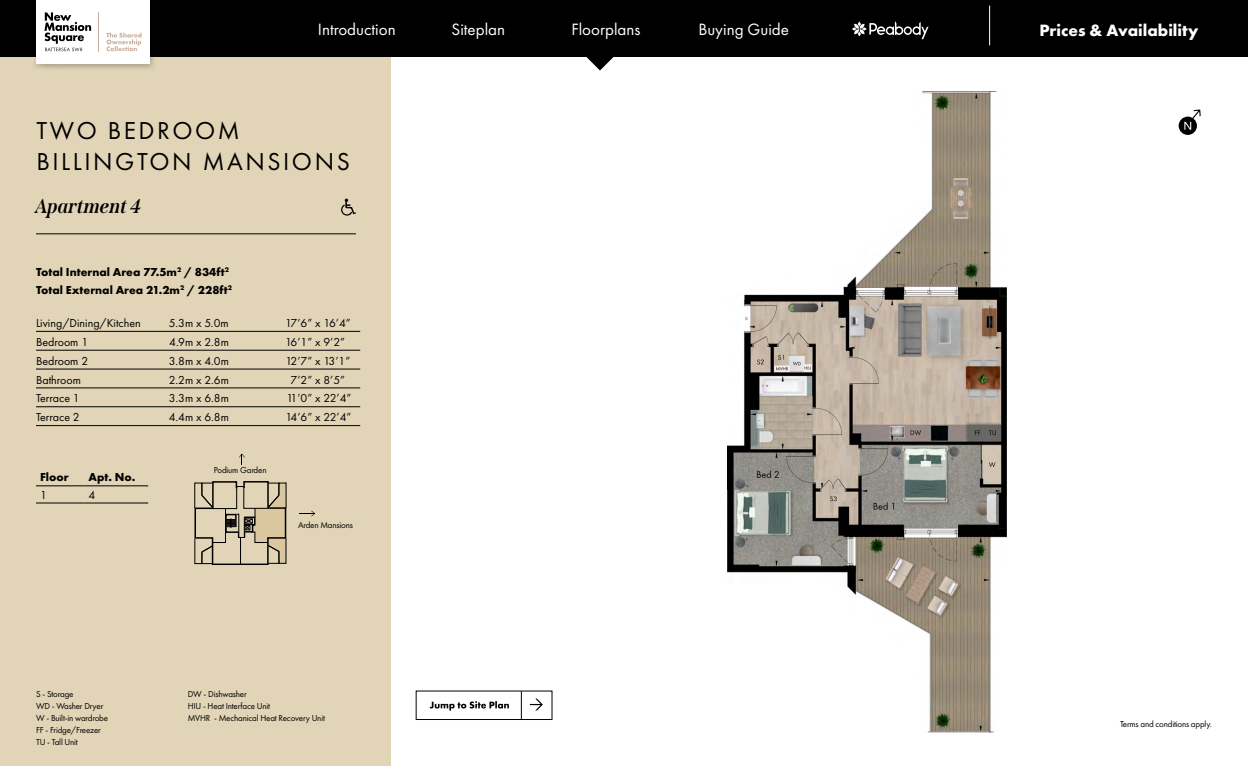
<style>
.page{position:relative;width:1248px;height:766px;background:#fff}
.page>*{position:absolute;margin:0;border:0;box-sizing:border-box;transform-origin:0 0}
.H1_Headers{font:25.4px "Futura PT";letter-spacing:.1em;color:#000}
.t1{font:italic 700 20px "Span";color:#000}
.t2{font:17px "Futura PT";color:#fff}
.t3{font:700 17px "Futura PT";color:#fff}
.Dims{font:12px "Futura PT";color:#000}
.Dims-2{font:700 12px "Futura PT";color:#000}
.Abbreviations{font:9px "Futura PT";letter-spacing:-.02em;color:#000}
</style>
<div class="page">
<img style="left:727px;top:92px;width:279px;height:640px">
<div style="left:0;top:47px;width:390px;height:718px;background:#e2d5b7"></div>
<hr style="left:36px;top:331px;width:324px;height:1px;background:#000">
<hr style="left:36px;top:350px;width:324px;height:1px;background:#000">
<hr style="left:36px;top:369px;width:324px;height:1px;background:#000">
<hr style="left:36px;top:387px;width:324px;height:1px;background:#000">
<hr style="left:36px;top:406px;width:324px;height:1px;background:#000">
<hr style="left:36px;top:425px;width:324px;height:1px;background:#000">
<hr style="left:36px;top:485px;width:49px;height:1px;background:#000">
<hr style="left:85px;top:485px;width:63px;height:1px;background:#000">
<hr style="left:36px;top:502px;width:49px;height:1px;background:#000">
<hr style="left:85px;top:502px;width:63px;height:1px;background:#000">
<hr style="left:36px;top:233px;width:320px;height:1px;background:#000">
<svg style="left:194px;top:481px;width:93px;height:84px"></svg>
<svg style="left:239px;top:453px;width:6px;height:12px"></svg>
<svg style="left:299px;top:510px;width:16px;height:6px"></svg>
<div style="left:1178px;top:117px;width:18px;height:18px;background:#000;border-radius:50%"></div>
<svg style="left:1184px;top:109px;width:16px;height:21px"></svg>
<svg style="left:416px;top:690px;width:136px;height:29px"></svg>
<svg style="left:341px;top:198px;width:15px;height:17px"></svg>
<div style="left:0;top:0;width:1247px;height:57px;background:#000"></div>
<hr style="left:989px;top:6px;width:1px;height:39px;background:#fff">
<div style="left:33px;top:0;width:124px;height:71px;background:#000;opacity:.25"></div>
<div style="left:36px;top:0;width:113px;height:63px;background:#fff"></div>
<svg style="left:44px;top:12px;width:47px;height:39px"></svg>
<svg style="left:106px;top:32px;width:35px;height:19px"></svg>
<hr style="left:99px;top:12px;width:1px;height:39px;background:#caac98">
<svg style="left:586px;top:57px;width:28px;height:13px"></svg>
<svg style="left:852px;top:22px;width:76px;height:17px"></svg>
<p class="t2" style="left:318px;top:19px;width:79px">Introduction</p>
<p class="t2" style="left:451px;top:19px;width:55px">Siteplan</p>
<p class="t2" style="left:571px;top:19px;width:71px">Floorplans</p>
<p class="t2" style="left:698px;top:19px;width:92px">Buying Guide</p>
<p class="t3" style="left:1039px;top:20px;width:160px">Prices &amp; Availability</p>
<p class="H1_Headers" style="left:36px;top:115px;width:205px">TWO BEDROOM</p>
<p class="H1_Headers" style="left:36px;top:147px;width:315px">BILLINGTON MANSIONS</p>
<p class="t1" style="left:36px;top:194px;width:107px">Apartment 4</p>
<p class="Dims-2" style="left:36px;top:264px;width:194px">Total Internal Area 77.5m<sup>2</sup> / 834ft<sup>2</sup></p>
<p class="Dims-2" style="left:36px;top:282px;width:197px">Total External Area 21.2m<sup>2</sup> / 228ft<sup>2</sup></p>
<p class="Dims" style="left:36px;top:316px;width:106px">Living/Dining/Kitchen</p>
<p class="Dims" style="left:169px;top:316px;width:61px">5.3m x 5.0m</p>
<p class="Dims" style="left:285px;top:316px;width:67px">17’6” x 16’4”</p>
<p class="Dims" style="left:36px;top:334px;width:54px">Bedroom 1</p>
<p class="Dims" style="left:169px;top:334px;width:61px">4.9m x 2.8m</p>
<p class="Dims" style="left:285px;top:334px;width:62px">16’1” x 9’2”</p>
<p class="Dims" style="left:36px;top:353px;width:54px">Bedroom 2</p>
<p class="Dims" style="left:169px;top:353px;width:61px">3.8m x 4.0m</p>
<p class="Dims" style="left:285px;top:353px;width:66px">12’7” x 13’1”</p>
<p class="Dims" style="left:36px;top:372px;width:46px">Bathroom</p>
<p class="Dims" style="left:169px;top:372px;width:62px">2.2m x 2.6m</p>
<p class="Dims" style="left:290px;top:372px;width:56px">7’2” x 8’5”</p>
<p class="Dims" style="left:36px;top:391px;width:45px">Terrace 1</p>
<p class="Dims" style="left:169px;top:391px;width:61px">3.3m x 6.8m</p>
<p class="Dims" style="left:286px;top:391px;width:66px">11’0” x 22’4”</p>
<p class="Dims" style="left:36px;top:410px;width:45px">Terrace 2</p>
<p class="Dims" style="left:169px;top:410px;width:62px">4.4m x 6.8m</p>
<p class="Dims" style="left:285px;top:410px;width:68px">14’6” x 22’4”</p>
<p class="Dims-2" style="left:40px;top:469px;width:30px">Floor</p>
<p class="Dims-2" style="left:89px;top:469px;width:48px">Apt. No.</p>
<p class="Dims" style="left:40px;top:487px;width:8px">1</p>
<p class="Dims" style="left:89px;top:487px;width:8px">4</p>
<p class="Abbreviations" style="left:214px;top:465px;width:54px">Podium Garden</p>
<p class="Abbreviations" style="left:298px;top:519px;width:56px">Arden Mansions</p>
<p class="Abbreviations" style="left:36px;top:688px;width:39px">S - Storage</p>
<p class="Abbreviations" style="left:36px;top:700px;width:69px">WD - Washer Dryer</p>
<p class="Abbreviations" style="left:36px;top:712px;width:74px">W - Built-in wardrobe</p>
<p class="Abbreviations" style="left:36px;top:724px;width:66px">FF - Fridge/Freezer</p>
<p class="Abbreviations" style="left:36px;top:736px;width:43px">TU - Tall Unit</p>
<p class="Abbreviations" style="left:188px;top:688px;width:60px">DW - Dishwasher</p>
<p class="Abbreviations" style="left:188px;top:700px;width:84px">HIU - Heat Interface Unit</p>
<p class="Abbreviations" style="left:188px;top:712px;width:139px">MVHR - Mechanical Heat Recovery Unit</p>
<p class="Abbreviations" style="left:1119px;top:718px;width:93px">Terms and conditions apply.</p>
</div>
